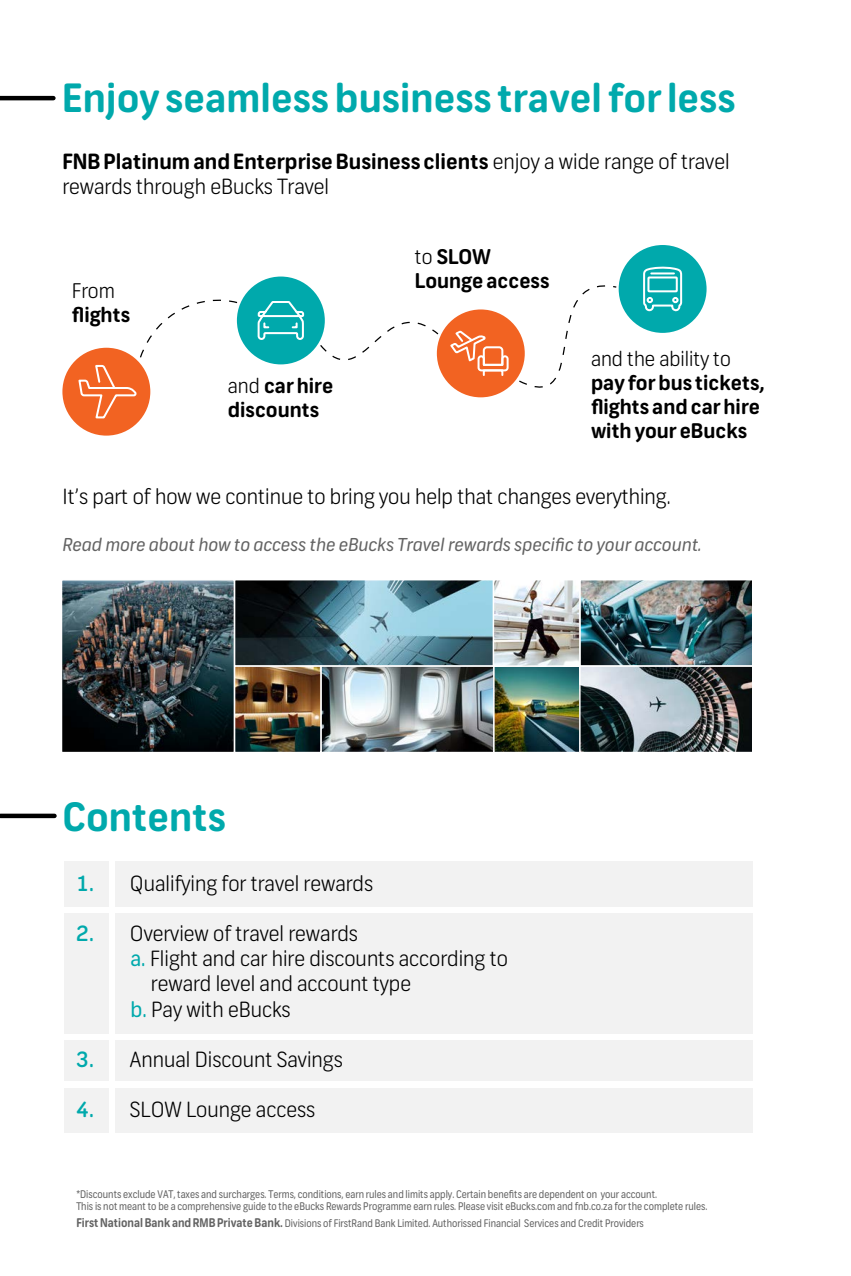
<style>
.page{position:relative;width:851px;height:1276px;background:#fff}
.page>*{position:absolute;margin:0;border:0;box-sizing:border-box;transform-origin:0 0}
.t1{font:700 39px "FNB Sans";color:#00a9ac}
.t2{font:300 21px/25.2px "FNB Sans";color:#000}
.t3{font:700 20.25px/24.3px "FNB Sans";color:#000}
.t4{font:300 20.25px "FNB Sans";color:#000}
.t5{font:italic 18px "FNB Sans";color:#636363}
.t6{font:10.5px/11.6px "FNB Sans";color:#636363;scale:.91 1}
.t7{font:10.5px "FNB Sans";color:#636363;scale:.92 1}
.s1{font-weight:700}
.s2{font-weight:300}
.s3{font-weight:500;color:#00a9ac}
.s4{font-weight:400;color:#00a9ac}
.s5{font-weight:700;font-size:12px}
</style>
<div class="page">
<img style="left:64px;top:582px;width:686px;height:168px">
<div style="left:579px;top:579px;width:174px;height:88px;border:2px solid #fff"></div>
<div style="left:234px;top:579px;width:260px;height:88px;border:2px solid #fff"></div>
<div style="left:320px;top:665px;width:174px;height:88px;border:2px solid #fff"></div>
<div style="left:234px;top:665px;width:87px;height:88px;border:2px solid #fff"></div>
<div style="left:579px;top:665px;width:174px;height:88px;border:2px solid #fff"></div>
<div style="left:492px;top:579px;width:88px;height:88px;border:2px solid #fff"></div>
<div style="left:61px;top:579px;width:174px;height:174px;border:2px solid #fff"></div>
<div style="left:64px;top:1040px;width:44px;height:40px;background:#f2f2f2"></div>
<div style="left:115px;top:1040px;width:637px;height:40px;background:#f2f2f2"></div>
<div style="left:64px;top:1088px;width:44px;height:45px;background:#f2f2f2"></div>
<div style="left:115px;top:1088px;width:637px;height:45px;background:#f2f2f2"></div>
<div style="left:64px;top:913px;width:44px;height:120px;background:#f2f2f2"></div>
<div style="left:115px;top:913px;width:637px;height:120px;background:#f2f2f2"></div>
<div style="left:64px;top:861px;width:44px;height:45px;background:#f2f2f2"></div>
<div style="left:115px;top:861px;width:637px;height:45px;background:#f2f2f2"></div>
<div style="left:62px;top:348px;width:88px;height:87px;background:#f26322;border-radius:50%"></div>
<div style="left:237px;top:276px;width:88px;height:88px;background:#00a9ac;border-radius:50%"></div>
<svg style="left:257px;top:301px;width:48px;height:39px"></svg>
<div style="left:618px;top:245px;width:88px;height:88px;background:#00a9ac;border-radius:50%"></div>
<svg style="left:641px;top:245px;width:42px;height:67px"></svg>
<div style="left:437px;top:309px;width:87px;height:88px;background:#f26322;border-radius:50%"></div>
<div style="left:482px;top:369px;width:21px;height:7px;border:2px solid #fff"></div>
<svg style="left:450px;top:330px;width:59px;height:42px"></svg>
<svg style="left:77px;top:299px;width:161px;height:120px"></svg>
<svg style="left:517px;top:285px;width:100px;height:103px"></svg>
<svg style="left:319px;top:299px;width:120px;height:68px"></svg>
<div style="left:0;top:813px;width:54px;height:5px;background:#000"></div>
<hr style="left:0;top:96px;width:53px;height:4px;background:#000">
<h1 class="t1" style="left:62px;top:74px;width:675px">Enjoy seamless business travel for less</h1>
<p class="t2" style="left:62px;top:149px;width:668px"><span class="s1">FNB Platinum and Enterprise Business clients</span> enjoy a wide range of travel rewards through eBucks Travel</p>
<p class="t4" style="left:72px;top:278px;width:45px">From</p>
<p class="t3" style="left:72px;top:303px;width:60px">flights</p>
<p class="t3" style="left:228px;top:373px;width:107px"><span class="s2">and</span> car hire discounts</p>
<p class="t3" style="left:415px;top:244px;width:136px"><span class="s2">to</span> SLOW<br>Lounge access</p>
<p class="t4" style="left:591px;top:346px;width:141px">and the ability to</p>
<p class="t3" style="left:591px;top:370px;width:175px">pay for bus tickets, flights and car hire with your eBucks</p>
<p class="t2" style="left:62px;top:484px;width:609px">It’s part of how we continue to bring you help that changes everything.</p>
<p class="t5" style="left:62px;top:533px;width:640px">Read more about how to access the eBucks Travel rewards specific to your account.</p>
<h1 class="t1" style="left:62px;top:793px;width:165px">Contents</h1>
<p class="t2" style="left:76px;top:870px;width:298px"><span class="s3">1.</span> Qualifying for travel rewards</p>
<p class="t2" style="left:76px;top:921px;width:283px"><span class="s3">2.</span> Overview of travel rewards</p>
<p class="t2" style="left:130px;top:946px;width:379px"><span class="s4">a.</span> Flight and car hire discounts according to</p>
<p class="t2" style="left:151px;top:971px;width:261px">reward level and account type</p>
<p class="t2" style="left:130px;top:996px;width:161px"><span class="s4">b.</span> Pay with eBucks</p>
<p class="t2" style="left:76px;top:1047px;width:268px"><span class="s3">3.</span> Annual Discount Savings</p>
<p class="t2" style="left:76px;top:1097px;width:241px"><span class="s3">4.</span> SLOW Lounge access</p>
<p class="t6" style="left:76px;top:1188px;width:694px">*Discounts exclude VAT, taxes and surcharges. Terms, conditions, earn rules and limits apply. Certain benefits are dependent on your account.<br>This is not meant to be a comprehensive guide to the eBucks Rewards Programme earn rules. Please visit eBucks.com and fnb.co.za for the complete rules.</p>
<p class="t7" style="left:76px;top:1217px;width:618px"><span class="s5">First National Bank and RMB Private Bank.</span> Divisions of FirstRand Bank Limited. Authorissed Financial Services and Credit Providers</p>
</div>
